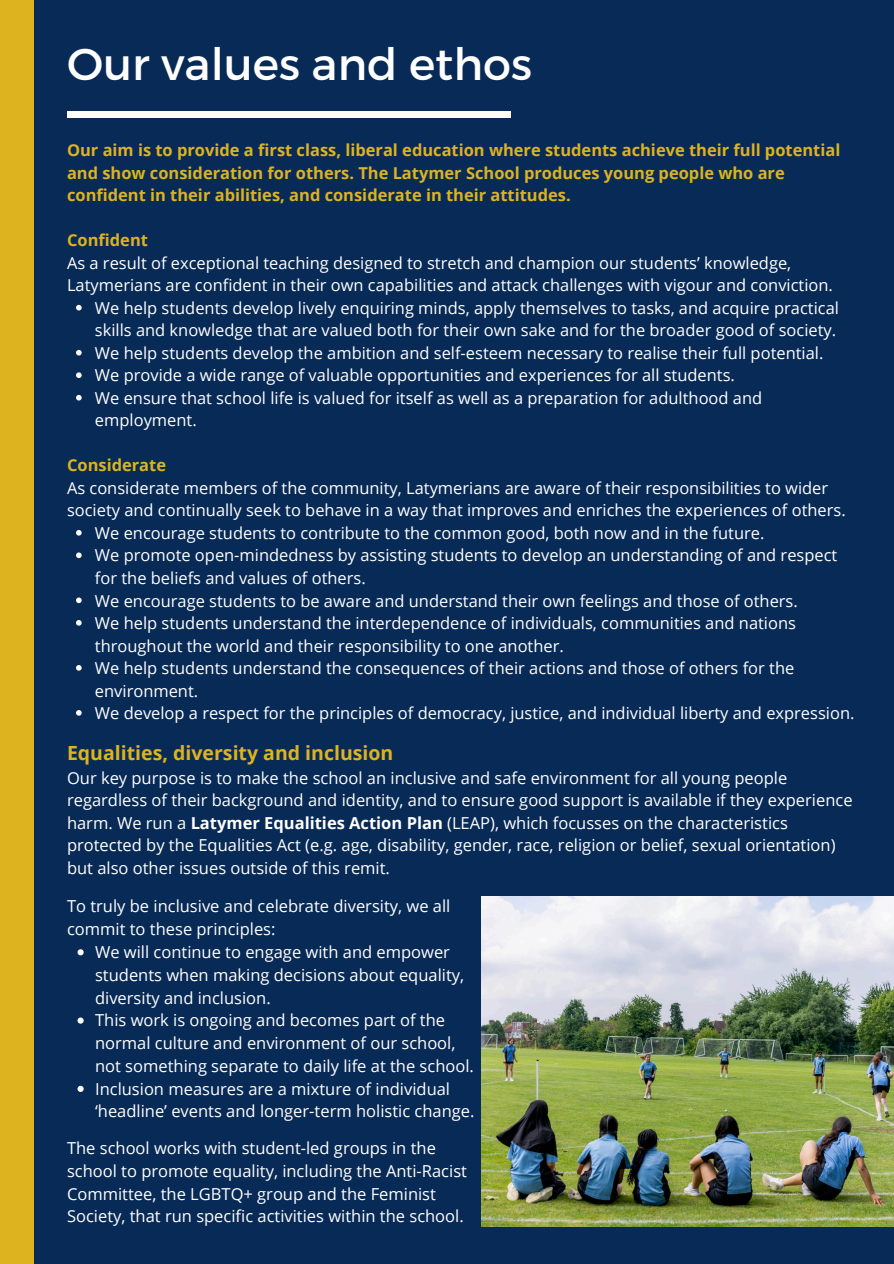
<style>
.page{position:relative;width:894px;height:1264px;background:#fff}
.page>*{position:absolute;margin:0;border:0;box-sizing:border-box;transform-origin:0 0}
.t1{font:44.55px "Montserrat";color:#fff}
.t2{font:700 19.5px "Open Sans";color:#ddb320}
.t3{font:16.5px/22.5px "Open Sans";color:#fff}
.t4{font:700 16.5px/22.5px "Open Sans";color:#ddb320}
.s1{font-weight:700}
</style>
<div class="page">
<div style="left:0;top:0;width:893px;height:1263px;background:#082a56"></div>
<div style="left:0;top:0;width:34px;height:1263px;background:#ddb320"></div>
<div style="left:67px;top:111px;width:443px;height:6px;background:#fff"></div>
<svg style="left:76px;top:305px;width:6px;height:5px"></svg>
<svg style="left:76px;top:350px;width:6px;height:5px"></svg>
<svg style="left:76px;top:372px;width:6px;height:6px"></svg>
<svg style="left:76px;top:395px;width:6px;height:5px"></svg>
<svg style="left:76px;top:530px;width:6px;height:5px"></svg>
<svg style="left:76px;top:552px;width:6px;height:6px"></svg>
<svg style="left:76px;top:597px;width:6px;height:6px"></svg>
<svg style="left:76px;top:620px;width:6px;height:5px"></svg>
<svg style="left:76px;top:665px;width:6px;height:5px"></svg>
<svg style="left:76px;top:710px;width:6px;height:5px"></svg>
<img style="left:481px;top:896px;width:412px;height:330px">
<svg style="left:77px;top:949px;width:7px;height:6px"></svg>
<svg style="left:77px;top:1017px;width:7px;height:6px"></svg>
<svg style="left:77px;top:1085px;width:7px;height:6px"></svg>
<p class="t1" style="left:67px;top:35px;width:466px">Our values and ethos</p>
<h1 class="t4" style="left:67px;top:139px;width:774px">Our aim is to provide a first class, liberal education where students achieve their full potential and show consideration for others. The Latymer School produces young people who are confident in their abilities, and considerate in their attitudes.</h1>
<h2 class="t4" style="left:67px;top:229px;width:82px">Confident</h2>
<p class="t3" style="left:67px;top:251px;width:767px">As a result of exceptional teaching designed to stretch and champion our students’ knowledge,<br>Latymerians are confident in their own capabilities and attack challenges with vigour and conviction.</p>
<p class="t3" style="left:95px;top:296px;width:745px">We help students develop lively enquiring minds, apply themselves to tasks, and acquire practical skills and knowledge that are valued both for their own sake and for the broader good of society.</p>
<p class="t3" style="left:95px;top:341px;width:729px">We help students develop the ambition and self-esteem necessary to realise their full potential.</p>
<p class="t3" style="left:95px;top:364px;width:641px">We provide a wide range of valuable opportunities and experiences for all students.</p>
<p class="t3" style="left:95px;top:386px;width:668px">We ensure that school life is valued for itself as well as a preparation for adulthood and employment.</p>
<p class="t4" style="left:67px;top:454px;width:100px">Considerate</p>
<p class="t3" style="left:67px;top:476px;width:780px">As considerate members of the community, Latymerians are aware of their responsibilities to wider society and continually seek to behave in a way that improves and enriches the experiences of others.</p>
<p class="t3" style="left:95px;top:521px;width:670px">We encourage students to contribute to the common good, both now and in the future.</p>
<p class="t3" style="left:95px;top:544px;width:743px">We promote open-mindedness by assisting students to develop an understanding of and respect for the beliefs and values of others.</p>
<p class="t3" style="left:95px;top:589px;width:704px">We encourage students to be aware and understand their own feelings and those of others.</p>
<p class="t3" style="left:95px;top:611px;width:702px">We help students understand the interdependence of individuals, communities and nations throughout the world and their responsibility to one another.</p>
<p class="t3" style="left:95px;top:656px;width:700px">We help students understand the consequences of their actions and those of others for the environment.</p>
<p class="t3" style="left:95px;top:701px;width:760px">We develop a respect for the principles of democracy, justice, and individual liberty and expression.</p>
<p class="t2" style="left:67px;top:739px;width:328px">Equalities, diversity and inclusion</p>
<p class="t3" style="left:67px;top:766px;width:786px">Our key purpose is to make the school an inclusive and safe environment for all young people regardless of their background and identity, and to ensure good support is available if they experience harm. We run a <span class="s1">Latymer Equalities Action Plan</span> (LEAP), which focusses on the characteristics protected by the Equalities Act (e.g. age, disability, gender, race, religion or belief, sexual orientation) but also other issues outside of this remit.</p>
<p class="t3" style="left:67px;top:894px;width:385px">To truly be inclusive and celebrate diversity, we all commit to these principles:</p>
<p class="t3" style="left:95px;top:940px;width:370px">We will continue to engage with and empower students when making decisions about equality, diversity and inclusion.</p>
<p class="t3" style="left:95px;top:1008px;width:380px">This work is ongoing and becomes part of the normal culture and environment of our school, not something separate to daily life at the school.</p>
<p class="t3" style="left:95px;top:1076px;width:381px">Inclusion measures are a mixture of individual ‘headline’ events and longer-term holistic change.</p>
<p class="t3" style="left:67px;top:1136px;width:401px">The school works with student-led groups in the school to promote equality, including the Anti-Racist Committee, the LGBTQ+ group and the Feminist Society, that run specific activities within the school.</p>
</div>
